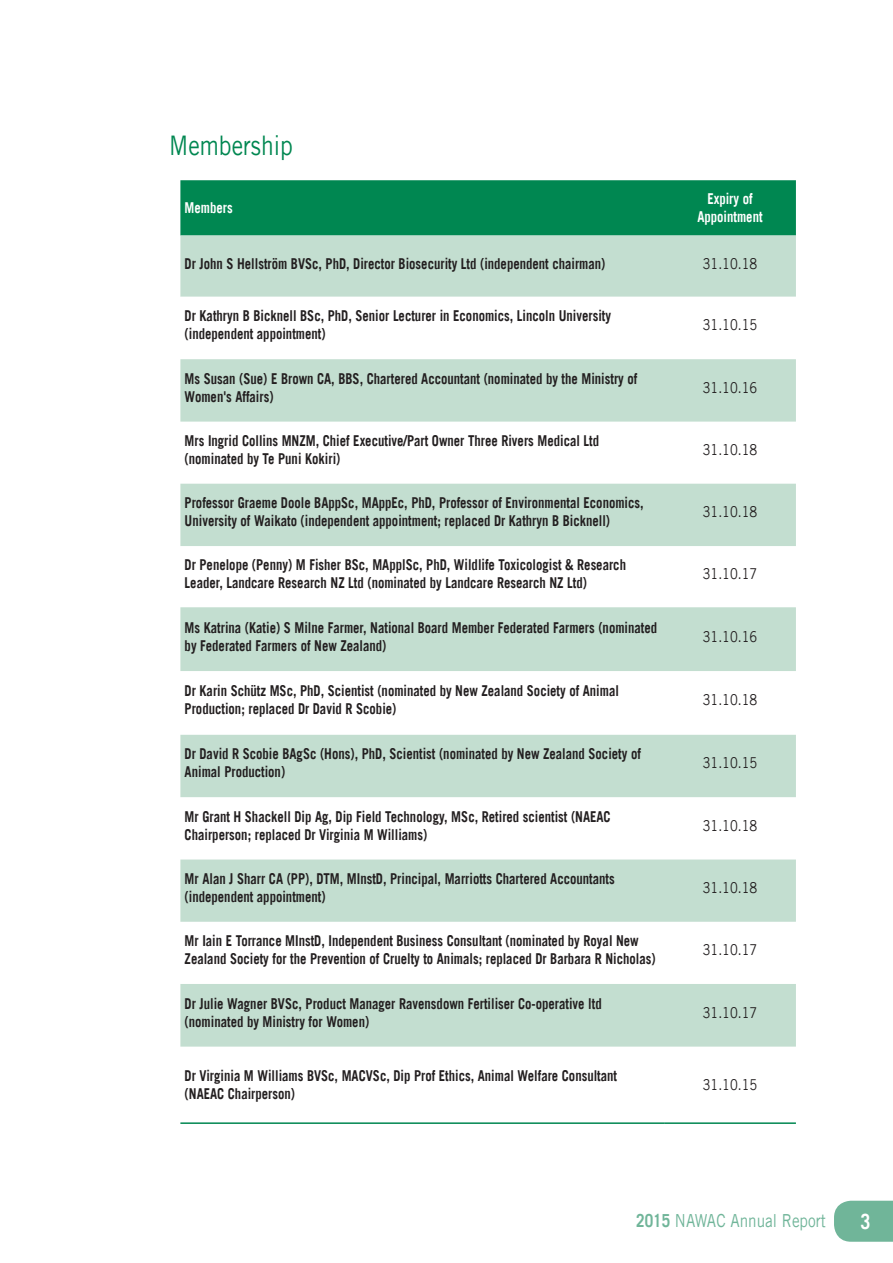
<style>
.page{position:relative;width:893px;height:1263px;background:#fff}
.page>*{position:absolute;margin:0;border:0;box-sizing:border-box;transform-origin:0 0}
.Heading_1{font:27px "Trade Gothic LT Std";color:#008751;scale:.85 1}
.footer_number{font:700 21px "Trade Gothic LT Std";color:#fff;scale:.85 1}
.t1{font:18px "Trade Gothic LT Std";color:#70b599;scale:.85 1}
.body_text_tables{font:700 15px/18px "Trade Gothic LT Std";color:#231f20;scale:.85 1}
.body_text_tables-2{font:15px "Trade Gothic LT Std";color:#231f20;scale:.85 1}
.Table_Column_Heading{font:700 15px/18px "Trade Gothic LT Std";color:#fff;text-align:center;scale:.85 1}
.s1{font-weight:700}
</style>
<div class="page">
<svg style="left:834px;top:1201px;width:59px;height:41px;background:#77b89e"></svg>
<svg style="left:180px;top:180px;width:616px;height:117px;background:#67b594"></svg>
<svg style="left:180px;top:359px;width:616px;height:687px;fill:#c3ded0"></svg>
<hr style="left:180px;top:1122px;width:484px;height:2px;background:#008751">
<hr style="left:664px;top:1122px;width:132px;height:2px;background:#008751">
<p class="Heading_1" style="left:169px;top:129px;width:147px">Membership</p>
<p class="Table_Column_Heading" style="left:185px;top:199px;width:58px">Members</p>
<p class="Table_Column_Heading" style="left:697px;top:190px;width:78px">Expiry of<br>Appointment</p>
<p class="body_text_tables" style="left:185px;top:254px;width:497px">Dr John S Hellström BVSc, PhD, Director Biosecurity Ltd (independent chairman)</p>
<p class="body_text_tables-2" style="left:703px;top:254px;width:66px">31.10.18</p>
<p class="body_text_tables" style="left:185px;top:307px;width:503px">Dr Kathryn B Bicknell BSc, PhD, Senior Lecturer in Economics, Lincoln University (independent appointment)</p>
<p class="body_text_tables-2" style="left:703px;top:316px;width:66px">31.10.15</p>
<p class="body_text_tables" style="left:185px;top:369px;width:534px">Ms Susan (Sue) E Brown CA, BBS, Chartered Accountant (nominated by the Ministry of<br>Women's Affairs)</p>
<p class="body_text_tables-2" style="left:703px;top:378px;width:66px">31.10.16</p>
<p class="body_text_tables" style="left:185px;top:431px;width:489px">Mrs Ingrid Collins MNZM, Chief Executive/Part Owner Three Rivers Medical Ltd (nominated by Te Puni Kokiri)</p>
<p class="body_text_tables-2" style="left:703px;top:441px;width:66px">31.10.18</p>
<p class="body_text_tables" style="left:185px;top:494px;width:542px">Professor Graeme Doole BAppSc, MAppEc, PhD, Professor of Environmental Economics,<br>University of Waikato (independent appointment; replaced Dr Kathryn B Bicknell)</p>
<p class="body_text_tables-2" style="left:703px;top:503px;width:66px">31.10.18</p>
<p class="body_text_tables" style="left:185px;top:555px;width:521px">Dr Penelope (Penny) M Fisher BSc, MApplSc, PhD, Wildlife Toxicologist &amp; Research<br>Leader, Landcare Research NZ Ltd (nominated by Landcare Research NZ Ltd)</p>
<p class="body_text_tables-2" style="left:703px;top:565px;width:66px">31.10.17</p>
<p class="body_text_tables" style="left:185px;top:618px;width:557px">Ms Katrina (Katie) S Milne Farmer, National Board Member Federated Farmers (nominated by Federated Farmers of New Zealand)</p>
<p class="body_text_tables-2" style="left:703px;top:627px;width:66px">31.10.16</p>
<p class="body_text_tables" style="left:185px;top:682px;width:512px">Dr Karin Schütz MSc, PhD, Scientist (nominated by New Zealand Society of Animal<br>Production; replaced Dr David R Scobie)</p>
<p class="body_text_tables-2" style="left:703px;top:691px;width:66px">31.10.18</p>
<p class="body_text_tables" style="left:185px;top:745px;width:538px">Dr David R Scobie BAgSc (Hons), PhD, Scientist (nominated by New Zealand Society of<br>Animal Production)</p>
<p class="body_text_tables-2" style="left:703px;top:754px;width:66px">31.10.15</p>
<p class="body_text_tables" style="left:185px;top:807px;width:503px">Mr Grant H Shackell Dip Ag, Dip Field Technology, MSc, Retired scientist (NAEAC<br>Chairperson; replaced Dr Virginia M Williams)</p>
<p class="body_text_tables-2" style="left:703px;top:816px;width:66px">31.10.18</p>
<p class="body_text_tables" style="left:185px;top:869px;width:507px">Mr Alan J Sharr CA (PP), DTM, MInstD, Principal, Marriotts Chartered Accountants (independent appointment)</p>
<p class="body_text_tables-2" style="left:703px;top:879px;width:66px">31.10.18</p>
<p class="body_text_tables" style="left:185px;top:932px;width:556px">Mr Iain E Torrance MInstD, Independent Business Consultant (nominated by Royal New<br>Zealand Society for the Prevention of Cruelty to Animals; replaced Dr Barbara R Nicholas)</p>
<p class="body_text_tables-2" style="left:703px;top:941px;width:66px">31.10.17</p>
<p class="body_text_tables" style="left:185px;top:994px;width:492px">Dr Julie Wagner BVSc, Product Manager Ravensdown Fertiliser Co-operative ltd (nominated by Ministry for Women)</p>
<p class="body_text_tables-2" style="left:703px;top:1003px;width:66px">31.10.17</p>
<p class="body_text_tables" style="left:185px;top:1066px;width:510px">Dr Virginia M Williams BVSc, MACVSc, Dip Prof Ethics, Animal Welfare Consultant (NAEAC Chairperson)</p>
<p class="body_text_tables-2" style="left:703px;top:1075px;width:66px">31.10.15</p>
<p class="t1" style="left:636px;top:1209px;width:225px"><span class="s1">2015</span> NAWAC Annual Report</p>
<p class="footer_number" style="left:860px;top:1208px;width:13px">3</p>
</div>
